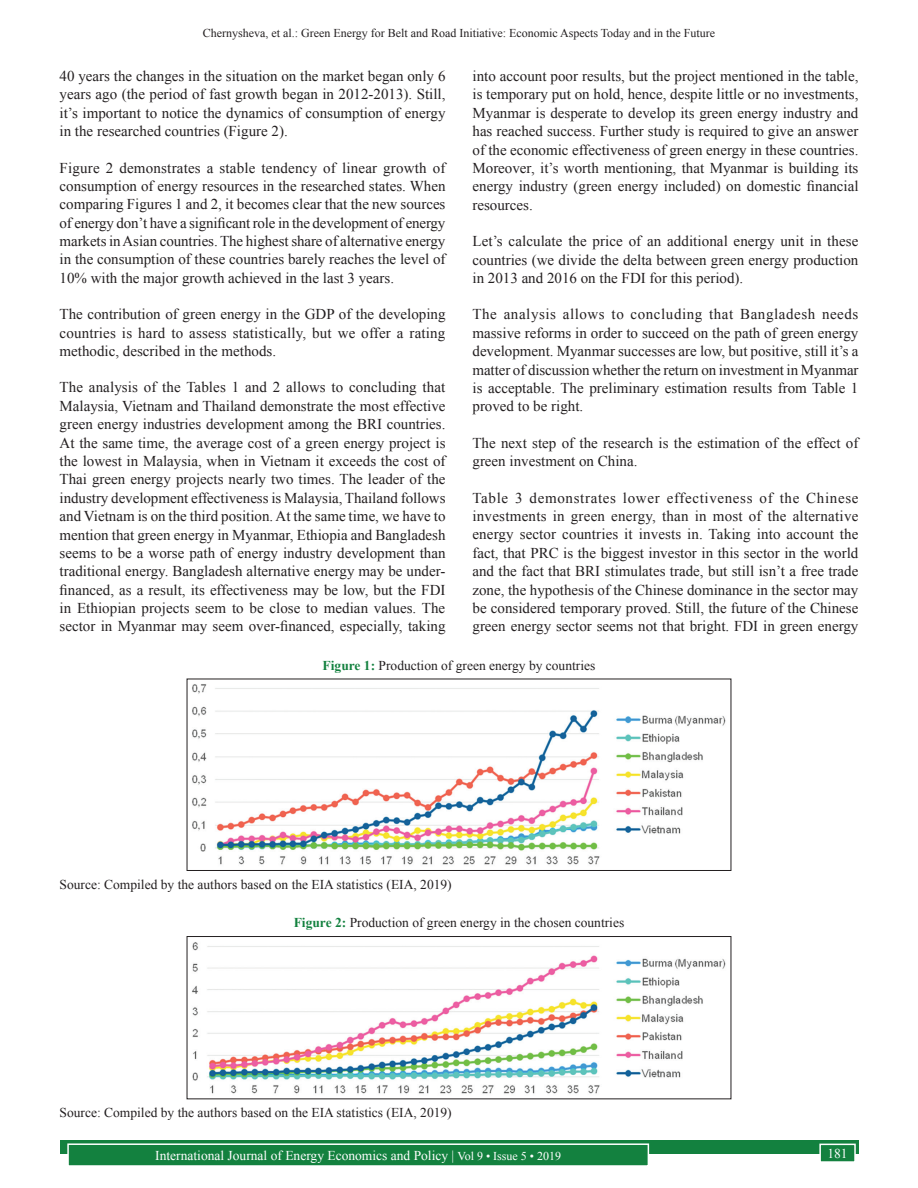
<style>
.page{position:relative;width:918px;height:1188px;background:#fff}
.page>*{position:absolute;margin:0;border:0;box-sizing:border-box;transform-origin:0 0}
.TX{font:15px/18.5px "Times New Roman";color:#231f20;text-align:justify}
.FGC_SRC{font:13.5px "Times New Roman";color:#231f20}
.FGC{font:13.5px "Times New Roman";color:#231f20}
.t1{font:13.5px "Times New Roman";color:#fff}
.t2{font:12px "Times New Roman";color:#231f20}
.s1{font-weight:700;color:#13813f}
.s2{font-size:12px}
</style>
<div class="page">
<div style="left:60px;top:1140px;width:798px;height:13px;background:#13813f"></div>
<div style="left:68px;top:1144px;width:580px;height:22px;background:#13813f"></div>
<div style="left:67px;top:1143px;width:582px;height:24px;border:2px solid #fff"></div>
<div style="left:820px;top:1144px;width:35px;height:18px;background:#13813f"></div>
<div style="left:819px;top:1144px;width:37px;height:19px;border:2px solid #fff"></div>
<img style="left:192px;top:684px;width:534px;height:181px">
<div style="left:187px;top:679px;width:544px;height:192px;border:1px solid #231f20"></div>
<img style="left:192px;top:942px;width:534px;height:152px">
<div style="left:187px;top:936px;width:544px;height:163px;border:1px solid #231f20"></div>
<p class="t2" style="left:203px;top:25px;width:514px">Chernysheva, et al.: Green Energy for Belt and Road Initiative: Economic Aspects Today and in the Future</p>
<p class="TX" style="left:60px;top:66px;width:387px">40 years the changes in the situation on the market began only 6 years ago (the period of fast growth began in 2012-2013). Still, it’s important to notice the dynamics of consumption of energy in the researched countries (Figure 2).</p>
<p class="TX" style="left:60px;top:158px;width:387px">Figure 2 demonstrates a stable tendency of linear growth of consumption of energy resources in the researched states. When comparing Figures 1 and 2, it becomes clear that the new sources of energy don’t have a significant role in the development of energy markets in Asian countries. The highest share of alternative energy in the consumption of these countries barely reaches the level of 10% with the major growth achieved in the last 3 years.</p>
<p class="TX" style="left:60px;top:305px;width:387px">The contribution of green energy in the GDP of the developing countries is hard to assess statistically, but we offer a rating methodic, described in the methods.</p>
<p class="TX" style="left:60px;top:378px;width:387px">The analysis of the Tables 1 and 2 allows to concluding that Malaysia, Vietnam and Thailand demonstrate the most effective green energy industries development among the BRI countries.<br>At the same time, the average cost of a green energy project is the lowest in Malaysia, when in Vietnam it exceeds the cost of Thai green energy projects nearly two times. The leader of the industry development effectiveness is Malaysia, Thailand follows and Vietnam is on the third position. At the same time, we have to mention that green energy in Myanmar, Ethiopia and Bangladesh seems to be a worse path of energy industry development than traditional energy. Bangladesh alternative energy may be under&shy;financed, as a result, its effectiveness may be low, but the FDI in Ethiopian projects seem to be close to median values. The sector in Myanmar may seem over-financed, especially, taking</p>
<p class="TX" style="left:472px;top:66px;width:388px">into account poor results, but the project mentioned in the table, is temporary put on hold, hence, despite little or no investments, Myanmar is desperate to develop its green energy industry and has reached success. Further study is required to give an answer of the economic effectiveness of green energy in these countries.<br>Moreover, it’s worth mentioning, that Myanmar is building its energy industry (green energy included) on domestic financial resources.</p>
<p class="TX" style="left:472px;top:231px;width:387px">Let’s calculate the price of an additional energy unit in these countries (we divide the delta between green energy production in 2013 and 2016 on the FDI for this period).</p>
<p class="TX" style="left:472px;top:305px;width:388px">The analysis allows to concluding that Bangladesh needs massive reforms in order to succeed on the path of green energy development. Myanmar successes are low, but positive, still it’s a matter of discussion whether the return on investment in Myanmar is acceptable. The preliminary estimation results from Table 1 proved to be right.</p>
<p class="TX" style="left:472px;top:433px;width:387px">The next step of the research is the estimation of the effect of green investment on China.</p>
<p class="TX" style="left:472px;top:488px;width:388px">Table 3 demonstrates lower effectiveness of the Chinese investments in green energy, than in most of the alternative energy sector countries it invests in. Taking into account the fact, that PRC is the biggest investor in this sector in the world and the fact that BRI stimulates trade, but still isn’t a free trade zone, the hypothesis of the Chinese dominance in the sector may be considered temporary proved. Still, the future of the Chinese green energy sector seems not that bright. FDI in green energy</p>
<p class="FGC" style="left:323px;top:656px;width:274px"><span class="s1">Figure 1:</span> Production of green energy by countries</p>
<p class="FGC_SRC" style="left:60px;top:875px;width:394px">Source: Compiled by the authors based on the EIA statistics (EIA, 2019)</p>
<p class="FGC" style="left:294px;top:913px;width:332px"><span class="s1">Figure 2:</span> Production of green energy in the chosen countries</p>
<p class="FGC_SRC" style="left:60px;top:1103px;width:394px">Source: Compiled by the authors based on the EIA statistics (EIA, 2019)</p>
<p class="t1" style="left:155px;top:1146px;width:407px">International Journal of Energy Economics and Policy | <span class="s2">Vol 9 • Issue 5 • 2019</span></p>
<p class="t1" style="left:827px;top:1144px;width:22px">181</p>
</div>
